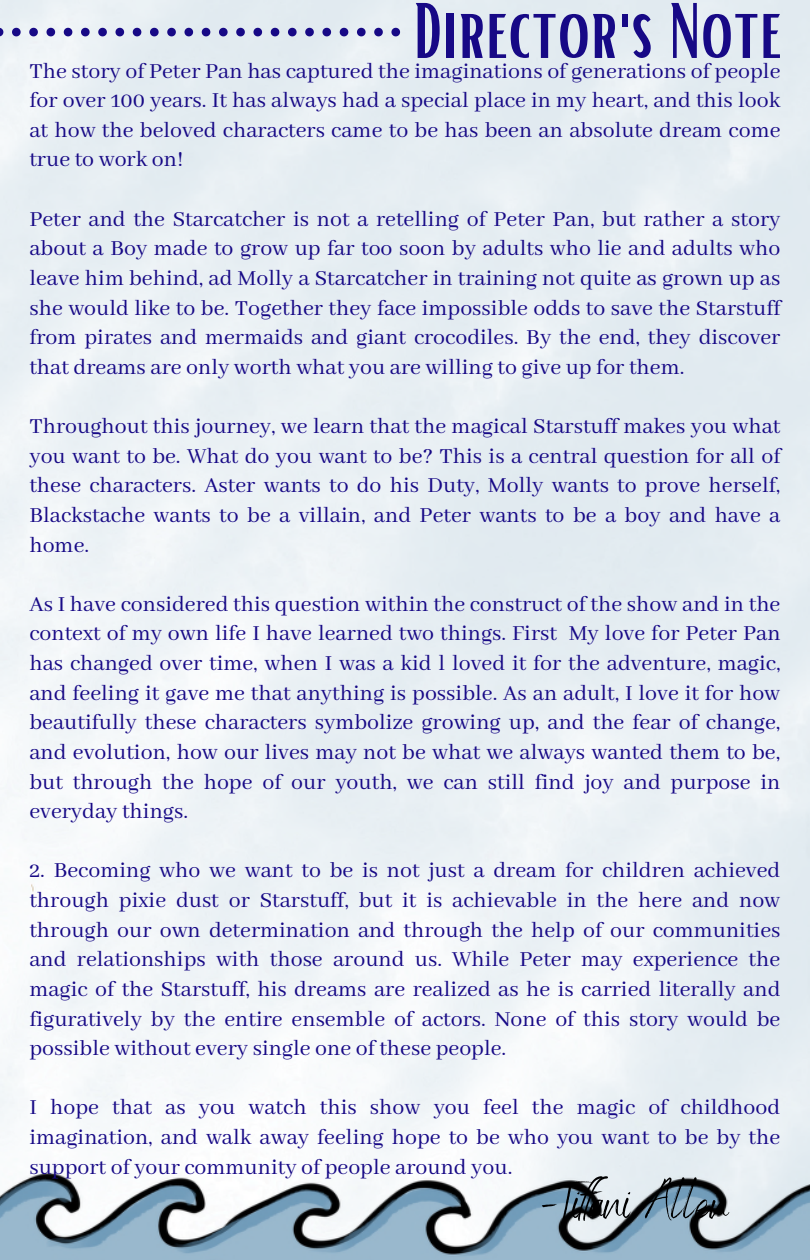
<style>
.page{position:relative;width:810px;height:1260px;background:#fff}
.page>*{position:absolute;margin:0;border:0;box-sizing:border-box;transform-origin:0 0}
.t1{font:76px "Bright";color:#170986}
.t2{font:51px "Benedict";color:#000}
.t3{font:23.85px/29.6px "Abhaya Libre";color:#170986;text-align:justify}
</style>
<div class="page">
<img style="left:0;top:0;width:810px;height:1260px">
<svg style="left:0;top:28px;width:400px;height:8px;background:#8f8ec5"></svg>
<h1 class="t1" style="left:413px;top:-18px;width:371px">Director's Note</h1>
<p class="t3" style="left:29px;top:57px;width:753px">The story of Peter Pan has captured the imaginations of generations of people for over 100 years. It has always had a special place in my heart, and this look at how the beloved characters came to be has been an absolute dream come true to work on!</p>
<p class="t3" style="left:29px;top:205px;width:753px">Peter and the Starcatcher is not a retelling of Peter Pan, but rather a story about a Boy made to grow up far too soon by adults who lie and adults who leave him behind, ad Molly a Starcatcher in training not quite as grown up as she would like to be. Together they face impossible odds to save the Starstuff from pirates and mermaids and giant crocodiles. By the end, they discover that dreams are only worth what you are willing to give up for them.</p>
<p class="t3" style="left:29px;top:412px;width:753px">Throughout this journey, we learn that the magical Starstuff makes you what you want to be. What do you want to be? This is a central question for all of these characters. Aster wants to do his Duty, Molly wants to prove herself, Blackstache wants to be a villain, and Peter wants to be a boy and have a home.</p>
<p class="t3" style="left:29px;top:590px;width:753px">As I have considered this question within the construct of the show and in the context of my own life I have learned two things. First My love for Peter Pan has changed over time, when I was a kid l loved it for the adventure, magic, and feeling it gave me that anything is possible. As an adult, I love it for how beautifully these characters symbolize growing up, and the fear of change, and evolution, how our lives may not be what we always wanted them to be, but through the hope of our youth, we can still find joy and purpose in everyday things.</p>
<p class="t3" style="left:29px;top:857px;width:753px">2. Becoming who we want to be is not just a dream for children achieved through pixie dust or Starstuff, but it is achievable in the here and now through our own determination and through the help of our communities and relationships with those around us. While Peter may experience the magic of the Starstuff, his dreams are realized as he is carried literally and figuratively by the entire ensemble of actors. None of this story would be possible without every single one of these people.</p>
<p class="t3" style="left:29px;top:1094px;width:752px">I hope that as you watch this show you feel the magic of childhood imagination, and walk away feeling hope to be who you want to be by the support of your community of people around you.</p>
<h2 class="t2" style="left:541px;top:1170px;width:190px">-Tifani Allen</h2>
</div>
